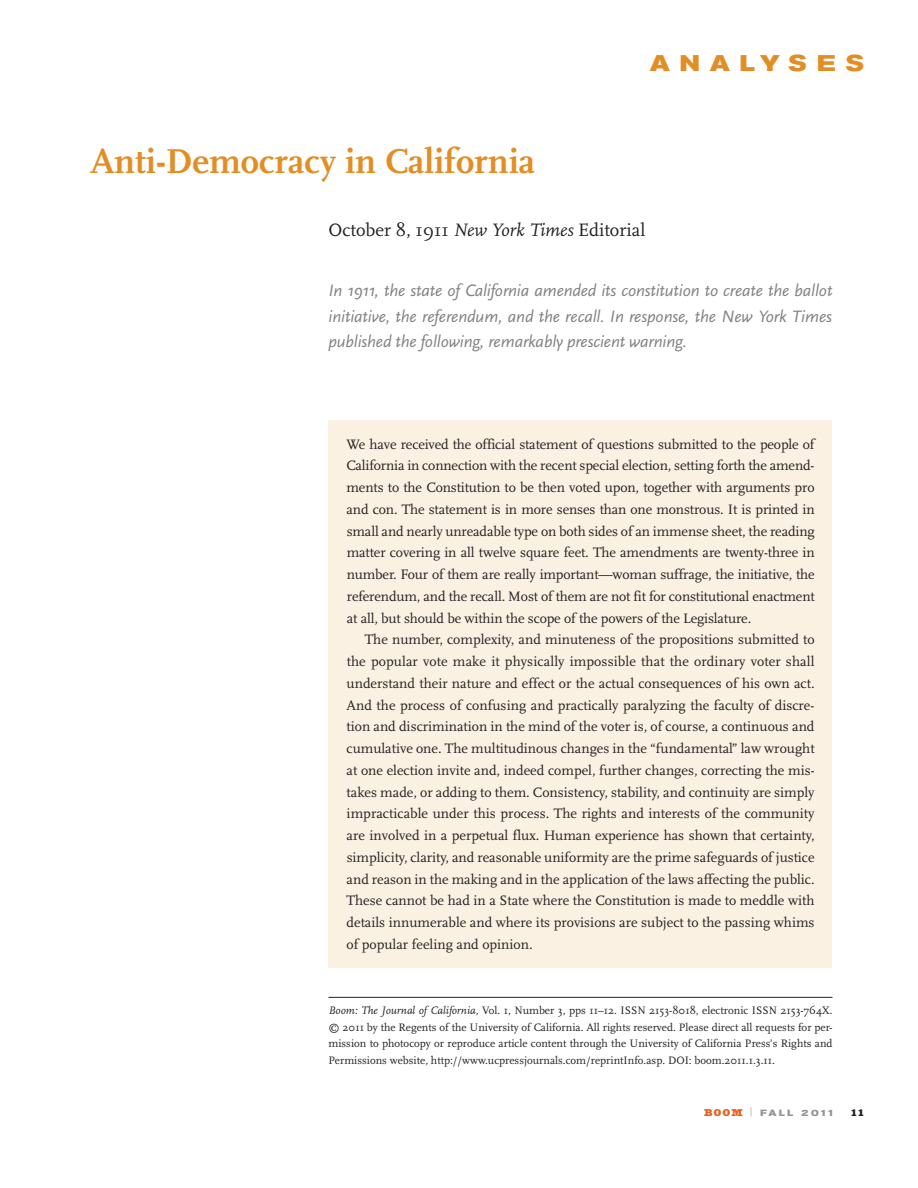
<style>
.page{position:relative;width:918px;height:1188px;background:#fff}
.page>*{position:absolute;margin:0;border:0;box-sizing:border-box;transform-origin:0 0}
.t1{font:700 36px "Scala";color:#e28e25}
.t2{font:700 expanded 22.5px "Akzidenz Grotesk BE";letter-spacing:.425em;color:#e28e25}
.t3{font:18.75px "Scala";color:#231f20}
.t4{font:italic 17.25px/25.5px "Scala Sans";letter-spacing:-.01em;color:#808285;text-align:justify}
.t5{font:14.25px/21.8px "Scala";letter-spacing:-.005em;color:#231f20;text-align:justify}
.t6{font:11.25px/16.5px "Scala";color:#231f20;text-align:justify}
.t7{font:900 9.75px "Egiziano";color:#231f20}
.t8{font:700 expanded 9px "Akzidenz Grotesk BE";color:#939598}
.s1{font-style:italic}
.s2{font-family:"Egiziano";font-weight:900;font-stretch:normal;font-size:9.75px;color:#e7601f}
</style>
<div class="page">
<hr style="left:328px;top:997px;width:504px;height:1px;background:#231f20">
<div style="left:328px;top:420px;width:504px;height:548px;background:#fbf1e3"></div>
<h1 class="t1" style="left:90px;top:141px;width:447px">Anti-Democracy in California</h1>
<h2 class="t2" style="left:650px;top:50px;width:216px">ANALYSES</h2>
<h3 class="t3" style="left:328px;top:220px;width:318px">October 8, 1911 <span class="s1">New York Times</span> Editorial</h3>
<p class="t4" style="left:328px;top:278px;width:505px">In 1911, the state of California amended its constitution to create the ballot initiative, the referendum, and the recall. In response, the New York Times published the following, remarkably prescient warning.</p>
<p class="t5" style="left:346px;top:433px;width:470px">We have received the official statement of questions submitted to the people of California in connection with the recent special election, setting forth the amend&shy;ments to the Constitution to be then voted upon, together with arguments pro and con. The statement is in more senses than one monstrous. It is printed in small and nearly unreadable type on both sides of an immense sheet, the reading matter covering in all twelve square feet. The amendments are twenty-three in number. Four of them are really important—woman suffrage, the initiative, the referendum, and the recall. Most of them are not fit for constitutional enactment at all, but should be within the scope of the powers of the Legislature.</p>
<p class="t5" style="left:347px;top:629px;width:470px;text-indent:18px">The number, complexity, and minuteness of the propositions submitted to the popular vote make it physically impossible that the ordinary voter shall understand their nature and effect or the actual consequences of his own act.<br>And the process of confusing and practically paralyzing the faculty of discre&shy;tion and discrimination in the mind of the voter is, of course, a continuous and cumulative one. The multitudinous changes in the “fundamental” law wrought at one election invite and, indeed compel, further changes, correcting the mis&shy;takes made, or adding to them. Consistency, stability, and continuity are simply impracticable under this process. The rights and interests of the community are involved in a perpetual flux. Human experience has shown that certainty, simplicity, clarity, and reasonable uniformity are the prime safeguards of justice and reason in the making and in the application of the laws affecting the public.<br>These cannot be had in a State where the Constitution is made to meddle with details innumerable and where its provisions are subject to the passing whims of popular feeling and opinion.</p>
<p class="t6" style="left:328px;top:1002px;width:506px"><span class="s1">Boom: The Journal of California,</span> Vol. 1, Number 3, pps 11–12. ISSN 2153-8018, electronic ISSN 2153-764X. © 2011 by the Regents of the University of California. All rights reserved. Please direct all requests for per&shy;mission to photocopy or reproduce article content through the University of California Press’s Rights and Permissions website, http://www.ucpressjournals.com/reprintInfo.asp. DOI: boom.2011.1.3.11.</p>
<p class="t8" style="left:704px;top:1107px;width:59px"><span class="s2">BOOM</span> | fall</p>
<p class="t8" style="left:801px;top:1107px;width:35px">2 011</p>
<p class="t7" style="left:851px;top:1106px;width:14px">11</p>
</div>
